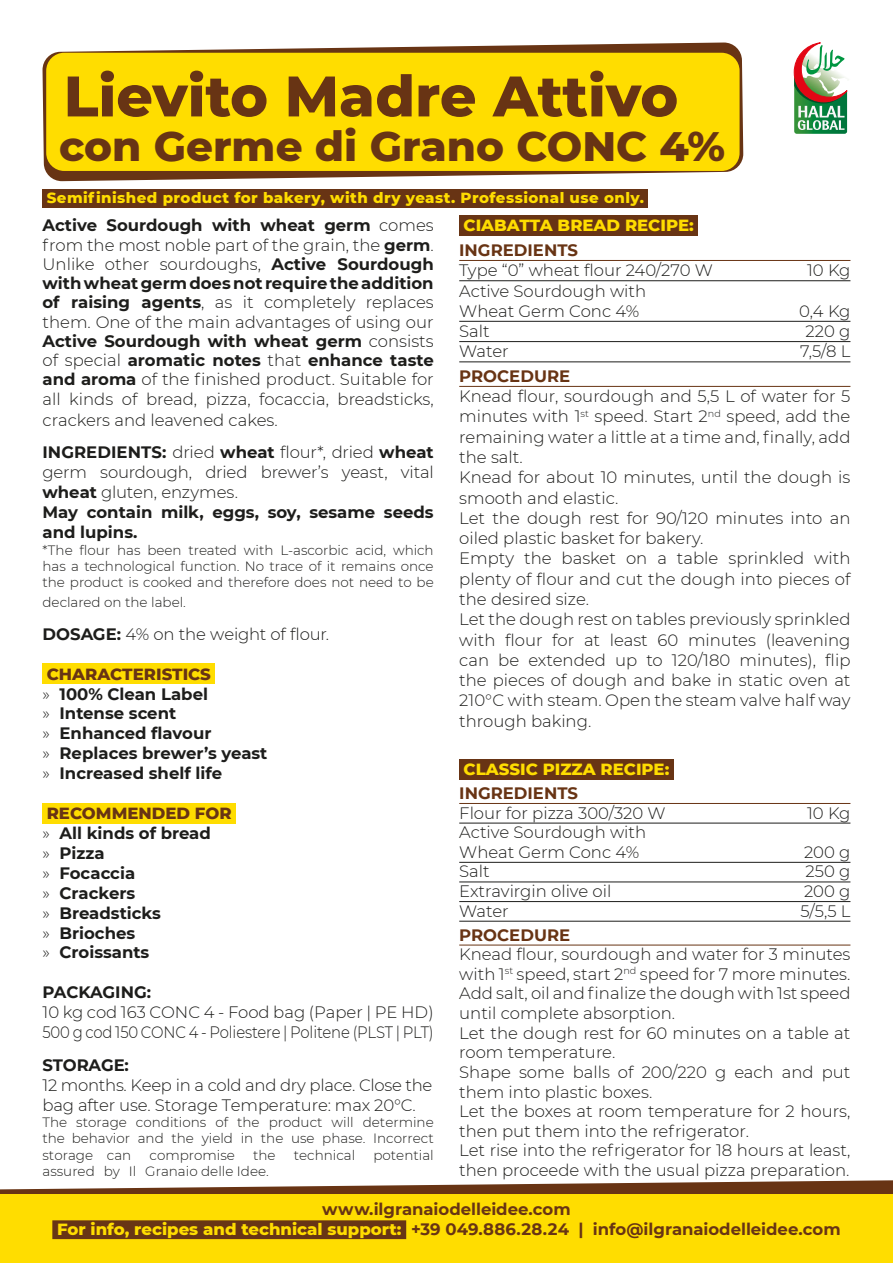
<style>
.page{position:relative;width:893px;height:1263px;background:#fff}
.page>*{position:absolute;margin:0;border:0;box-sizing:border-box;transform-origin:0 0}
.t1{font:800 57px "Montserrat";color:#683414}
.t2{font:800 42px "Montserrat";color:#683414}
.t3{font:300 16.5px/20.2px "Montserrat";color:#1d1d1b}
.t4{font:700 16.5px/20px "Montserrat";color:#1d1d1b}
.t5{font:700 16.5px/19.8px "Montserrat";color:#683414;text-align:center}
.t6{font:800 16.5px "Montserrat";color:#fd0}
.t7{font:800 15px "Montserrat";letter-spacing:.03em;color:#fd0}
.t8{font:300 13.5px/16.4px "Montserrat";color:#1d1d1b;text-align:justify}
.s1{font-weight:700}
.s2{font-weight:800;color:#683414}
.s3{font-weight:300}
.s4{font-weight:800;color:#fd0}
</style>
<div class="page">
<svg style="left:0;top:1180px;width:893px;height:15px"></svg>
<svg style="left:794px;top:43px;width:54px;height:91px"></svg>
<div style="left:43px;top:189px;width:605px;height:18px;background:#683414"></div>
<svg style="left:42px;top:42px;width:701px;height:139px"></svg>
<div style="left:46px;top:53px;width:694px;height:118px;background:#fd0;border-radius:18px"></div>
<div style="left:43px;top:664px;width:172px;height:20px;background:#fd0"></div>
<div style="left:43px;top:803px;width:193px;height:20px;background:#fd0"></div>
<div style="left:0;top:1195px;width:893px;height:68px;background:#fd0"></div>
<div style="left:52px;top:1220px;width:354px;height:19px;background:#683515"></div>
<div style="left:459px;top:215px;width:239px;height:21px;background:#683414"></div>
<hr style="left:459px;top:260px;width:391px;height:1px;background:#683414">
<hr style="left:459px;top:280px;width:391px;height:1px;background:#1d1d1b">
<hr style="left:459px;top:321px;width:391px;height:1px;background:#1d1d1b">
<hr style="left:459px;top:341px;width:391px;height:1px;background:#1d1d1b">
<hr style="left:459px;top:361px;width:391px;height:1px;background:#1d1d1b">
<hr style="left:459px;top:386px;width:391px;height:1px;background:#683414">
<div style="left:459px;top:759px;width:215px;height:20px;background:#683414"></div>
<hr style="left:459px;top:803px;width:391px;height:1px;background:#683414">
<hr style="left:459px;top:823px;width:391px;height:1px;background:#1d1d1b">
<hr style="left:459px;top:862px;width:391px;height:1px;background:#1d1d1b">
<hr style="left:459px;top:881px;width:391px;height:1px;background:#1d1d1b">
<hr style="left:459px;top:901px;width:391px;height:1px;background:#1d1d1b">
<hr style="left:459px;top:921px;width:391px;height:1px;background:#1d1d1b">
<hr style="left:459px;top:945px;width:391px;height:1px;background:#683414">
<h1 class="t1" style="left:64px;top:54px;width:616px">Lievito Madre Attivo</h1>
<h2 class="t2" style="left:59px;top:116px;width:668px">con Germe di Grano CONC 4%</h2>
<p class="t7" style="left:47px;top:187px;width:599px">Semifinished product for bakery, with dry yeast. Professional use only.</p>
<p class="t3" style="left:43px;top:215px;width:393px;line-height:19.2px;text-align:justify"><span class="s1">Active Sourdough with wheat germ</span> comes from the most noble part of the grain, the <span class="s1">germ</span>.<br>Unlike other sourdoughs, <span class="s1">Active Sourdough with wheat germ does not require the addition of raising agents</span>, as it completely replaces them. One of the main advantages of using our <span class="s1">Active Sourdough with wheat germ</span> consists of special <span class="s1">aromatic notes</span> that <span class="s1">enhance taste and aroma</span> of the finished product. Suitable for all kinds of bread, pizza, focaccia, breadsticks,</p>
<p class="t3" style="left:43px;top:403px;width:393px;line-height:32.7px">crackers and leavened cakes.<br><span class="s1">INGREDIENTS:</span> dried <span class="s1">wheat</span> flour*, dried <span class="s1">wheat</span></p>
<p class="t3" style="left:43px;top:462px;width:393px">germ sourdough, dried brewer’s yeast, vital <span class="s1">wheat</span> gluten, enzymes.<br><span class="s1">May contain milk, eggs, soy, sesame seeds and lupins.</span></p>
<p class="t8" style="left:43px;top:541px;width:393px">*The flour has been treated with L-ascorbic acid, which has a technological function. No trace of it remains once the product is cooked and therefore does not need to be</p>
<p class="t8" style="left:43px;top:594px;width:145px">declared on the label.</p>
<p class="t3" style="left:43px;top:623px;width:288px"><span class="s1">DOSAGE:</span> 4% on the weight of flour.</p>
<p class="t4" style="left:43px;top:663px;width:226px"><span class="s2">CHARACTERISTICS<br></span><span class="s3">»</span> 100% Clean Label<br><span class="s3">»</span> Intense scent<br><span class="s3">»</span> Enhanced flavour<br><span class="s3">»</span> Replaces brewer’s yeast <span class="s3">»</span> Increased shelf life</p>
<p class="t4" style="left:43px;top:802px;width:191px"><span class="s2">RECOMMENDED FOR </span><span class="s3">»</span> All kinds of bread<br><span class="s3">»</span> Pizza<br><span class="s3">»</span> Focaccia<br><span class="s3">»</span> Crackers<br><span class="s3">»</span> Breadsticks<br><span class="s3">»</span> Brioches<br><span class="s3">»</span> Croissants</p>
<p class="t4" style="left:43px;top:982px;width:110px">PACKAGING:</p>
<p class="t3" style="left:43px;top:1002px;width:393px">10 kg cod 163 CONC 4 - Food bag (Paper | PE HD)<br>500 g cod 150 CONC 4 - Poliestere | Politene (PLST | PLT)</p>
<p class="t4" style="left:43px;top:1054px;width:88px">STORAGE:</p>
<p class="t3" style="left:43px;top:1074px;width:391px">12 months. Keep in a cold and dry place. Close the bag after use. Storage Temperature: max 20°C.</p>
<p class="t8" style="left:43px;top:1113px;width:393px">The storage conditions of the product will determine the behavior and the yield in the use phase. Incorrect storage can</p>
<p class="t6" style="left:463px;top:213px;width:232px">CIABATTA BREAD RECIPE:</p>
<p class="t5" style="left:459px;top:239px;width:120px">INGREDIENTS</p>
<p class="t3" style="left:459px;top:260px;width:255px">Type “0” wheat flour 240/270 W</p>
<p class="t3" style="left:807px;top:260px;width:45px">10 Kg</p>
<p class="t3" style="left:459px;top:280px;width:189px">Active Sourdough with<br>Wheat Germ Conc 4%</p>
<p class="t3" style="left:799px;top:300px;width:53px">0,4 Kg</p>
<p class="t3" style="left:459px;top:321px;width:32px">Salt</p>
<p class="t3" style="left:806px;top:321px;width:46px">220 g</p>
<p class="t3" style="left:459px;top:341px;width:51px">Water</p>
<p class="t3" style="left:800px;top:341px;width:52px">7,5/8 L</p>
<p class="t5" style="left:459px;top:365px;width:112px">PROCEDURE</p>
<p class="t3" style="left:459px;top:386px;width:393px">Knead flour, sourdough and 5,5 L of water for 5 minutes with 1<sup>st</sup> speed. Start 2<sup>nd</sup> speed, add the remaining water a little at a time and, finally, add the salt.<br>Knead for about 10 minutes, until the dough is smooth and elastic.<br>Let the dough rest for 90/120 minutes into an oiled plastic basket for bakery.<br>Empty the basket on a table sprinkled with plenty of flour and cut the dough into pieces of the desired size.<br>Let the dough rest on tables previously sprinkled with flour for at least 60 minutes (leavening can be extended up to 120/180 minutes), flip the pieces of dough and bake in static oven at 210°C with steam. Open the steam valve half way through baking.</p>
<p class="t6" style="left:463px;top:757px;width:207px">CLASSIC PIZZA RECIPE:</p>
<p class="t5" style="left:459px;top:782px;width:120px">INGREDIENTS</p>
<p class="t3" style="left:459px;top:802px;width:208px">Flour for pizza 300/320 W</p>
<p class="t3" style="left:807px;top:802px;width:45px">10 Kg</p>
<p class="t3" style="left:459px;top:822px;width:189px;line-height:19.6px">Active Sourdough with<br>Wheat Germ Conc 4%</p>
<p class="t3" style="left:804px;top:841px;width:48px">200 g</p>
<p class="t3" style="left:459px;top:861px;width:32px">Salt</p>
<p class="t3" style="left:806px;top:861px;width:46px">250 g</p>
<p class="t3" style="left:459px;top:880px;width:154px">Extravirgin olive oil</p>
<p class="t3" style="left:804px;top:880px;width:48px">200 g</p>
<p class="t3" style="left:459px;top:900px;width:51px">Water</p>
<p class="t3" style="left:800px;top:900px;width:52px">5/5,5 L</p>
<p class="t5" style="left:459px;top:924px;width:112px">PROCEDURE</p>
<p class="t3" style="left:459px;top:944px;width:393px;line-height:19.6px">Knead flour, sourdough and water for 3 minutes with 1<sup>st</sup> speed, start 2<sup>nd</sup> speed for 7 more minutes.<br>Add salt, oil and finalize the dough with 1st speed until complete absorption.<br>Let the dough rest for 60 minutes on a table at room temperature.<br>Shape some balls of 200/220 g each and put them into plastic boxes.<br>Let the boxes at room temperature for 2 hours, then put them into the refrigerator.<br>Let rise into the refrigerator for 18 hours at least, then proceede with the usual pizza preparation.</p>
<p class="t8" style="left:150px;top:1146px;width:87px">compromise</p>
<p class="t8" style="left:253px;top:1146px;width:24px">the</p>
<p class="t8" style="left:294px;top:1146px;width:63px">technical</p>
<p class="t8" style="left:373px;top:1146px;width:62px">potential</p>
<p class="t8" style="left:43px;top:1162px;width:228px">assured by Il Granaio delle Idee.</p>
<p class="t5" style="left:57px;top:1198px;width:785px">www.ilgranaiodelleidee.com<br><span class="s4">For info, recipes and technical support:</span> +39 049.886.28.24 | info@ilgranaiodelleidee.com</p>
</div>
